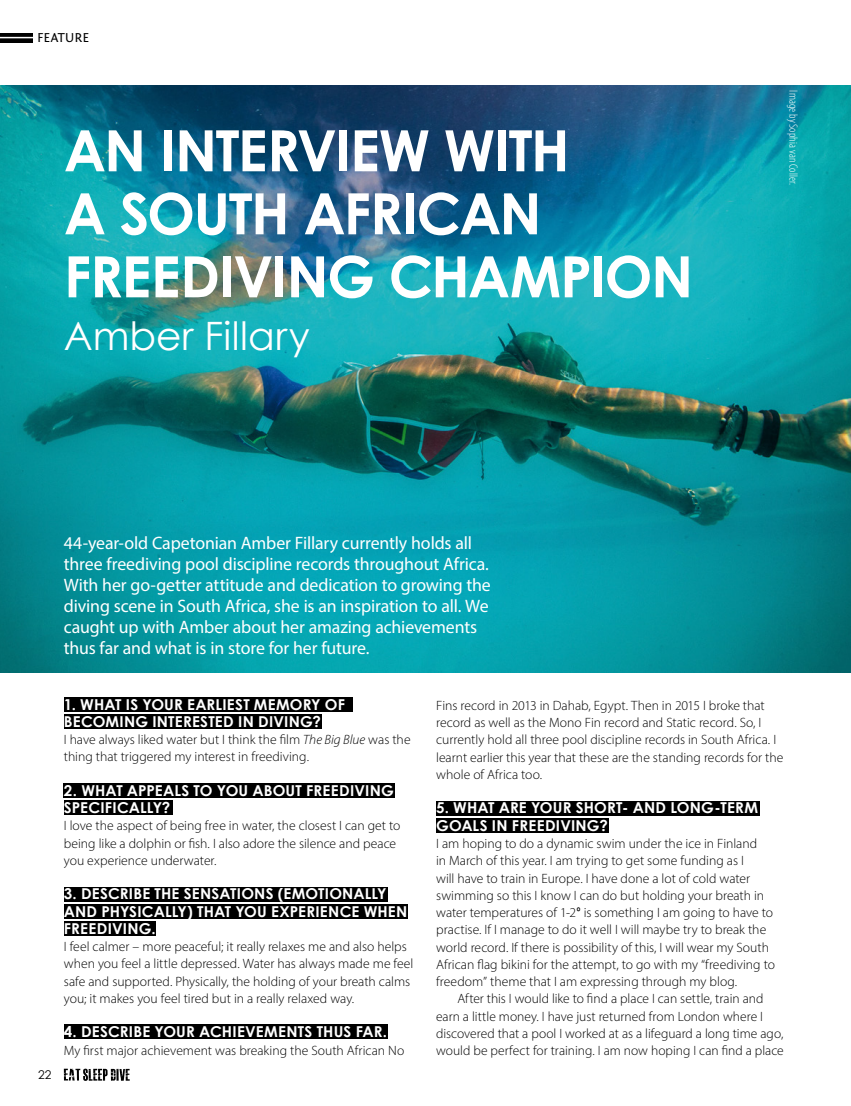
<style>
.page{position:relative;width:851px;height:1106px;background:#fff}
.page>*{position:absolute;margin:0;border:0;box-sizing:border-box;transform-origin:0 0}
.t1{font:700 57px/63px "Century Gothic";letter-spacing:-.025em;color:#fff}
.t2{font:39.15px "Century Gothic";letter-spacing:.01em;color:#fff}
.t3{font:18px/21px "Myriad Pro";letter-spacing:-.01em;color:#fff}
.t4{font:700 15px/17.2px "Century Gothic";letter-spacing:.01em;color:#fff}
.t5{font:300 13.5px/17.2px "Myriad Pro";color:#000}
.t6{font:13.5px "Fontin Sans";letter-spacing:-.005em;color:#000}
.t7{font:300 condensed 12px "Myriad Pro";letter-spacing:.01em;color:#fff}
.t8{font:12px "Century Gothic";color:#000}
.s1{font-style:italic}
.s2{font-family:"PT Sans";font-weight:400;font-stretch:condensed}
</style>
<div class="page">
<svg style="left:0;top:33px;width:33px;height:9px"></svg>
<hr style="left:0;top:37px;width:33px;height:1px;background:#fff">
<svg style="left:64px;top:1068px;width:66px;height:12px"></svg>
<div style="left:64px;top:697px;width:288px;height:14px;background:#000"></div>
<div style="left:64px;top:783px;width:331px;height:15px;background:#000"></div>
<div style="left:436px;top:801px;width:323px;height:15px;background:#000"></div>
<div style="left:64px;top:1024px;width:323px;height:15px;background:#000"></div>
<div style="left:64px;top:714px;width:257px;height:14px;background:#000"></div>
<div style="left:64px;top:800px;width:108px;height:15px;background:#000"></div>
<div style="left:436px;top:818px;width:172px;height:15px;background:#000"></div>
<div style="left:64px;top:904px;width:343px;height:14px;background:#000"></div>
<div style="left:64px;top:887px;width:323px;height:15px;background:#000"></div>
<div style="left:64px;top:921px;width:92px;height:14px;background:#000"></div>
<img style="left:0;top:85px;width:850px;height:587px">
<p class="t6" style="left:37px;top:30px;width:53px">FEATURE</p>
<h1 class="t1" style="left:64px;top:117px;width:630px">AN INTERVIEW WITH<br>A SOUTH AFRICAN<br>FREEDIVING CHAMPION</h1>
<h2 class="t2" style="left:64px;top:310px;width:247px">Amber Fillary</h2>
<p class="t3" style="left:64px;top:532px;width:428px">44-year-old Capetonian Amber Fillary currently holds all three freediving pool discipline records throughout Africa.<br>With her go-getter attitude and dedication to growing the diving scene in South Africa, she is an inspiration to all. We caught up with Amber about her amazing achievements thus far and what is in store for her future.</p>
<p class="t7" style="left:800px;top:90px;width:96px;rotate:90deg">Image by Sophia van Coller.</p>
<p class="t8" style="left:38px;top:1066px;width:15px">22</p>
<p class="t4" style="left:64px;top:695px;width:283px">1. WHAT IS YOUR EARLIEST MEMORY OF<br>BECOMING INTERESTED IN DIVING?</p>
<p class="t5" style="left:64px;top:730px;width:348px">I have always liked water but I think the film <span class="s1">The Big Blue</span> was the thing that triggered my interest in freediving.</p>
<p class="t4" style="left:64px;top:781px;width:331px">2. WHAT APPEALS TO YOU ABOUT FREEDIVING<br>SPECIFICALLY?</p>
<p class="t5" style="left:64px;top:817px;width:338px">I love the aspect of being free in water, the closest I can get to being like a dolphin or fish. I also adore the silence and peace you experience underwater.</p>
<p class="t4" style="left:64px;top:884px;width:345px">3. DESCRIBE THE SENSATIONS (EMOTIONALLY<br>AND PHYSICALLY) THAT YOU EXPERIENCE WHEN<br>FREEDIVING.</p>
<p class="t5" style="left:64px;top:937px;width:351px">I feel calmer – more peaceful; it really relaxes me and also helps when you feel a little depressed. Water has always made me feel safe and supported. Physically, the holding of your breath calms you; it makes you feel tired but in a really relaxed way.</p>
<p class="t4" style="left:64px;top:1022px;width:325px">4. DESCRIBE YOUR ACHIEVEMENTS THUS FAR.</p>
<p class="t5" style="left:64px;top:1041px;width:342px">My first major achievement was breaking the South African No</p>
<p class="t5" style="left:436px;top:696px;width:348px">Fins record in 2013 in Dahab, Egypt. Then in 2015 I broke that record as well as the Mono Fin record and Static record. So, I currently hold all three pool discipline records in South Africa. I learnt earlier this year that these are the standing records for the whole of Africa too.</p>
<p class="t4" style="left:436px;top:799px;width:323px">5. WHAT ARE YOUR SHORT- AND LONG-TERM<br>GOALS IN FREEDIVING?</p>
<p class="t5" style="left:436px;top:834px;width:340px">I am hoping to do a dynamic swim under the ice in Finland<br>in March of this year. I am trying to get some funding as I<br>will have to train in Europe. I have done a lot of cold water swimming so this I know I can do but holding your breath in water temperatures of 1-2<span class="s2">°</span> is something I am going to have to practise. If I manage to do it well I will maybe try to break the world record. If there is possibility of this, I will wear my South African flag bikini for the attempt, to go with my “freediving to freedom” theme that I am expressing through my blog.</p>
<p class="t5" style="left:436px;top:990px;width:349px;text-indent:21px">After this I would like to find a place I can settle, train and earn a little money. I have just returned from London where I discovered that a pool I worked at as a lifeguard a long time ago, would be perfect for training. I am now hoping I can find a place</p>
</div>
